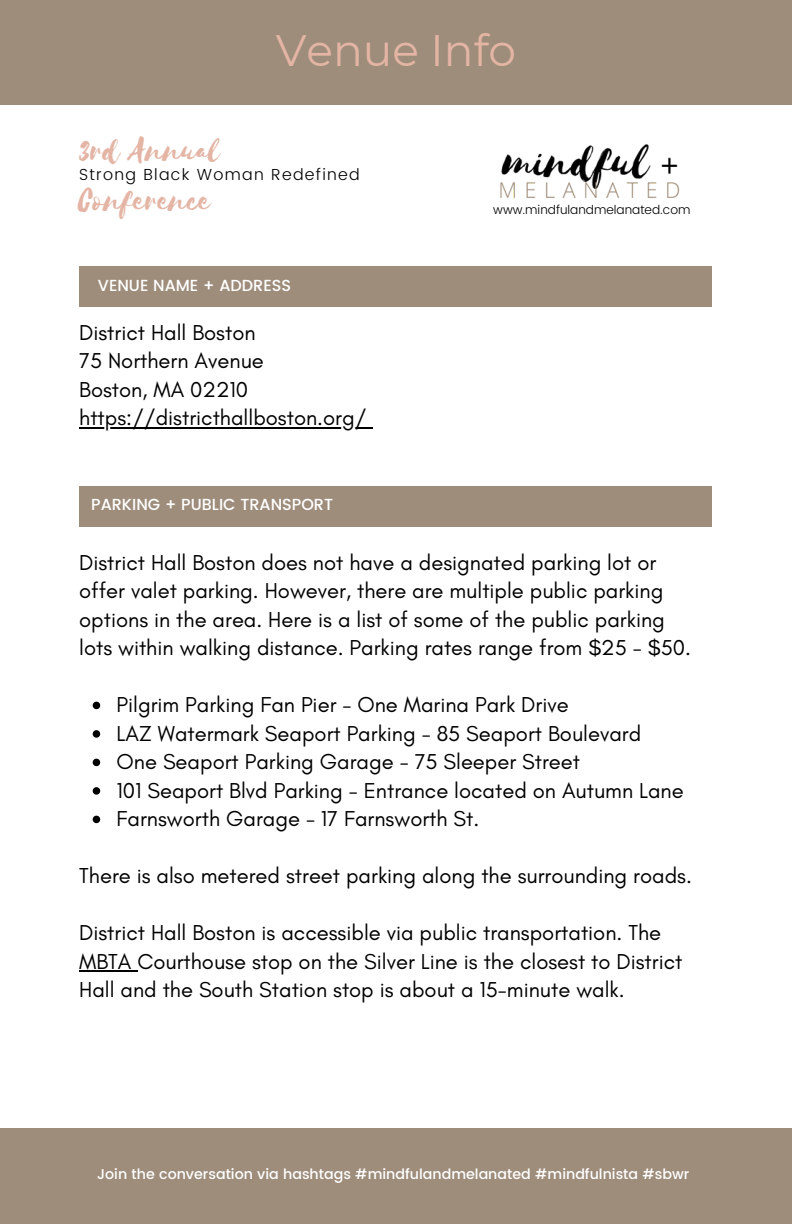
<style>
.page{position:relative;width:792px;height:1224px;background:#fff}
.page>*{position:absolute;margin:0;border:0;box-sizing:border-box;transform-origin:0 0}
.t1{font:44px "Montserrat";color:#e4b5a5}
.t2{font:36px "Selima";color:#e4b5a5}
.t3{font:22px/28.4px "Glacial Indifference";color:#000}
.t4{font:500 16px "Poppins";color:#fff}
.t5{font:300 16px "Poppins";letter-spacing:.08em;color:#000}
.t6{font:500 14.2px "Poppins";color:#fff}
.t7{font:300 12.4px "Poppins";color:#000}
</style>
<div class="page">
<div style="left:0;top:1128px;width:792px;height:96px;background:#9f8d7c"></div>
<div style="left:0;top:0;width:792px;height:105px;background:#9f8d7c"></div>
<img style="left:500px;top:144px;width:180px;height:54px">
<hr style="left:79px;top:427px;width:288px;height:1px;background:#000">
<div style="left:79px;top:266px;width:633px;height:40px;background:#9f8d7c"></div>
<div style="left:79px;top:486px;width:633px;height:40px;background:#9f8d7c"></div>
<svg style="left:93px;top:702px;width:7px;height:7px"></svg>
<svg style="left:93px;top:730px;width:7px;height:8px"></svg>
<svg style="left:93px;top:759px;width:7px;height:7px"></svg>
<svg style="left:93px;top:787px;width:7px;height:8px"></svg>
<svg style="left:93px;top:816px;width:7px;height:7px"></svg>
<hr style="left:79px;top:970px;width:58px;height:2px;background:#000">
<h1 class="t1" style="left:276px;top:24px;width:242px">Venue Info</h1>
<h2 class="t2" style="left:79px;top:130px;width:143px">3rd Annual</h2>
<p class="t5" style="left:79px;top:165px;width:282px">Strong Black Woman Redefined</p>
<h2 class="t2" style="left:79px;top:180px;width:133px">Conference</h2>
<p class="t4" style="left:98px;top:276px;width:195px">VENUE NAME + ADDRESS</p>
<p class="t3" style="left:79px;top:318px;width:289px">District Hall Boston<br>75 Northern Avenue<br>Boston, MA 02210 https://districthallboston.org/</p>
<p class="t4" style="left:91px;top:496px;width:243px">PARKING + PUBLIC TRANSPORT</p>
<p class="t7" style="left:493px;top:202px;width:199px">www.mindfulandmelanated.com</p>
<p class="t3" style="left:79px;top:548px;width:613px">District Hall Boston does not have a designated parking lot or offer valet parking. However, there are multiple public parking options in the area. Here is a list of some of the public parking lots within walking distance. Parking rates range from $25 - $50.</p>
<p class="t3" style="left:117px;top:690px;width:569px">Pilgrim Parking Fan Pier - One Marina Park Drive<br>LAZ Watermark Seaport Parking - 85 Seaport Boulevard One Seaport Parking Garage - 75 Sleeper Street<br>101 Seaport Blvd Parking - Entrance located on Autumn Lane Farnsworth Garage - 17 Farnsworth St.</p>
<p class="t3" style="left:79px;top:861px;width:614px">There is also metered street parking along the surrounding roads.</p>
<p class="t3" style="left:79px;top:918px;width:605px">District Hall Boston is accessible via public transportation. The<br>MBTA Courthouse stop on the Silver Line is the closest to District<br>Hall and the South Station stop is about a 15-minute walk.</p>
<p class="t6" style="left:97px;top:1166px;width:594px">Join the conversation via hashtags #mindfulandmelanated #mindfulnista #sbwr</p>
</div>
